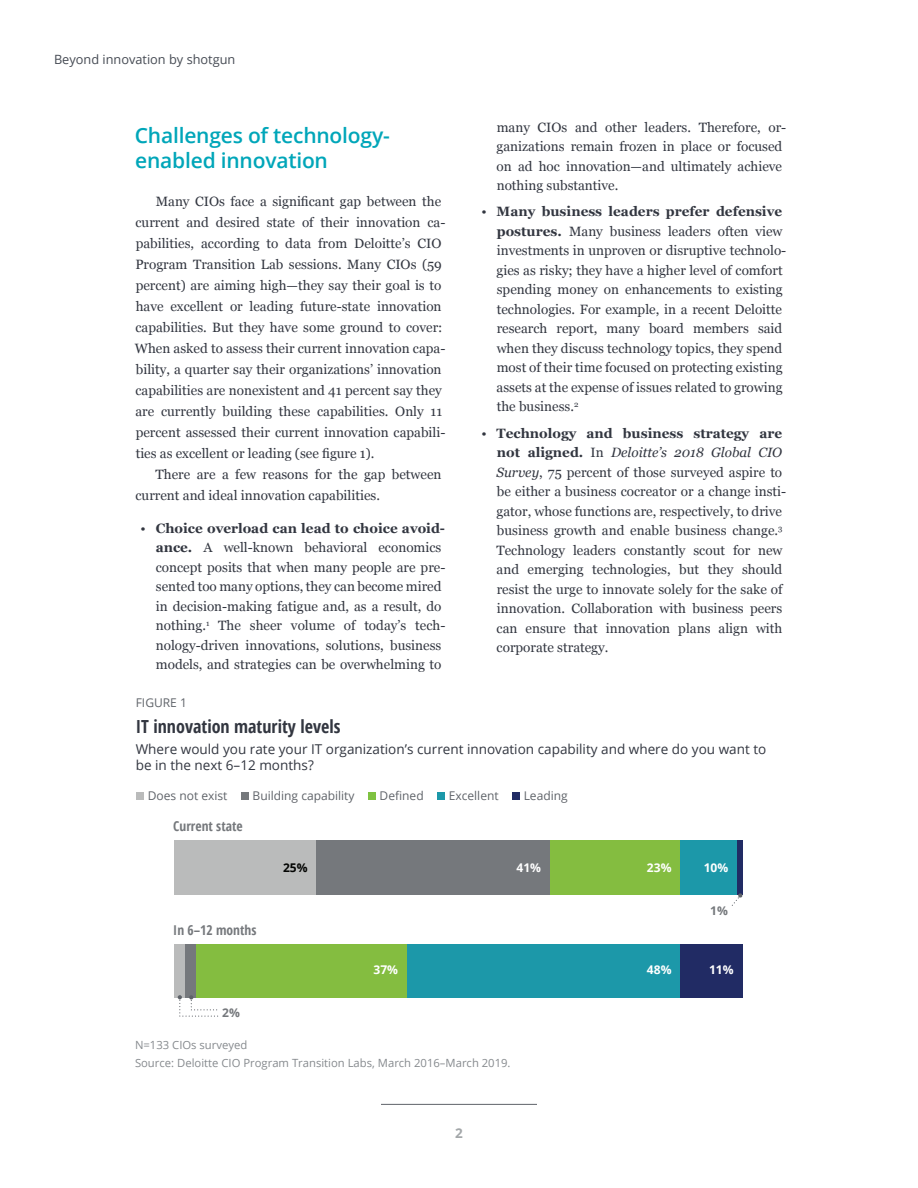
<style>
.page{position:relative;width:918px;height:1188px;background:#fff}
.page>*{position:absolute;margin:0;border:0;box-sizing:border-box;transform-origin:0 0}
.heading2{font:600 21px/25.2px "Open Sans";letter-spacing:-.01em;color:#00a6b9}
.t1{font:700 18px "Open Sans Condensed";color:#323640}
.body-copy{font:13.5px/19.5px "Georgia";color:#323640}
.t2{font:13.5px/16.2px "Open Sans";color:#323640}
.t3{font:700 condensed 13.5px "Open Sans";color:#75787c}
.t4{font:700 13.5px "Open Sans";color:#a3a7a9}
.t5{font:12.75px "Open Sans";color:#464b54}
.t6{font:12px "Open Sans";color:#5f6369}
.t7{font:700 12px "Open Sans";color:#fff}
.t8{font:700 12px "Open Sans";color:#75787c}
.t9{font:700 12px "Open Sans";color:#040503}
.t10{font:11.25px/18px "Open Sans";color:#868a8e}
.s1{font-weight:700}
.s2{font-style:italic}
</style>
<div class="page">
<hr style="left:381px;top:1104px;width:156px;height:1px;background:#5f6369">
<div style="left:136px;top:793px;width:7px;height:7px;background:#babbbb"></div>
<div style="left:241px;top:793px;width:8px;height:7px;background:#75787c"></div>
<div style="left:368px;top:793px;width:8px;height:7px;background:#7fc241"></div>
<div style="left:437px;top:793px;width:8px;height:7px;background:#1c98a9"></div>
<div style="left:513px;top:793px;width:7px;height:7px;background:#212b64"></div>
<div style="left:175px;top:841px;width:142px;height:54px;background:#babbbb"></div>
<div style="left:175px;top:944px;width:10px;height:54px;background:#babbbb"></div>
<div style="left:317px;top:841px;width:233px;height:54px;background:#75787c"></div>
<div style="left:185px;top:944px;width:12px;height:54px;background:#75787c"></div>
<div style="left:550px;top:841px;width:131px;height:54px;background:#84bd40"></div>
<div style="left:197px;top:944px;width:210px;height:54px;background:#84bd40"></div>
<div style="left:681px;top:841px;width:56px;height:54px;background:#1c98a9"></div>
<div style="left:407px;top:944px;width:274px;height:54px;background:#1c98a9"></div>
<div style="left:737px;top:841px;width:6px;height:54px;background:#212b64"></div>
<div style="left:681px;top:944px;width:62px;height:54px;background:#212b64"></div>
<svg style="left:178px;top:995px;width:41px;height:22px"></svg>
<svg style="left:731px;top:893px;width:12px;height:13px"></svg>
<p class="t5" style="left:54px;top:50px;width:183px">Beyond innovation by shotgun</p>
<p class="heading2" style="left:135px;top:122px;width:256px">Challenges of technology&shy;enabled innovation</p>
<p class="body-copy" style="left:135px;top:190px;width:312px;line-height:21px;text-indent:21px">Many CIOs face a significant gap between the current and desired state of their innovation ca&shy;pabilities, according to data from Deloitte’s CIO Program Transition Lab sessions. Many CIOs (59 percent) are aiming high—they say their goal is to have excellent or leading future-state innovation capabilities. But they have some ground to cover:<br>When asked to assess their current innovation capa&shy;bility, a quarter say their organizations’ innovation capabilities are nonexistent and 41 percent say they are currently building these capabilities. Only 11 percent assessed their current innovation capabili&shy;ties as excellent or leading (see figure 1).</p>
<p class="body-copy" style="left:136px;top:463px;width:308px;line-height:21px;text-indent:20px">There are a few reasons for the gap between current and ideal innovation capabilities.</p>
<p class="body-copy" style="left:156px;top:518px;width:291px;text-indent:-15px">• <span class="s1">Choice overload can lead to choice avoid&shy;ance.</span> A well-known behavioral economics concept posits that when many people are pre&shy;sented too many options, they can become mired in decision-making fatigue and, as a result, do nothing.<sup>1</sup> The sheer volume of today’s tech&shy;nology-driven innovations, solutions, business models, and strategies can be overwhelming to</p>
<p class="body-copy" style="left:497px;top:117px;width:291px">many CIOs and other leaders. Therefore, or&shy;ganizations remain frozen in place or focused on ad hoc innovation—and ultimately achieve nothing substantive.</p>
<p class="body-copy" style="left:497px;top:201px;width:291px;text-indent:-15px">• <span class="s1">Many business leaders prefer defensive postures.</span> Many business leaders often view investments in unproven or disruptive technolo&shy;gies as risky; they have a higher level of comfort spending money on enhancements to existing technologies. For example, in a recent Deloitte research report, many board members said when they discuss technology topics, they spend most of their time focused on protecting existing assets at the expense of issues related to growing the business.<sup>2</sup></p>
<p class="body-copy" style="left:496px;top:423px;width:291px;text-indent:-15px">• <span class="s1">Technology and business strategy are not aligned.</span> In <span class="s2">Deloitte’s 2018 Global CIO Survey</span>, 75 percent of those surveyed aspire to be either a business cocreator or a change insti&shy;gator, whose functions are, respectively, to drive business growth and enable business change.<sup>3<br></sup>Technology leaders constantly scout for new and emerging technologies, but they should resist the urge to innovate solely for the sake of innovation. Collaboration with business peers can ensure that innovation plans align with corporate strategy.</p>
<p class="t6" style="left:136px;top:694px;width:53px">FIGURE 1</p>
<p class="t1" style="left:136px;top:714px;width:206px">IT innovation maturity levels</p>
<p class="t2" style="left:136px;top:741px;width:632px">Where would you rate your IT organization’s current innovation capability and where do you want to be in the next 6–12 months?</p>
<p class="t6" style="left:148px;top:788px;width:81px">Does not exist</p>
<p class="t6" style="left:253px;top:788px;width:104px">Building capability</p>
<p class="t6" style="left:380px;top:788px;width:46px">Defined</p>
<p class="t6" style="left:449px;top:788px;width:51px">Excellent</p>
<p class="t6" style="left:524px;top:788px;width:46px">Leading</p>
<p class="t3" style="left:173px;top:817px;width:71px">Current state</p>
<p class="t3" style="left:173px;top:921px;width:85px">In 6–12 months</p>
<p class="t8" style="left:222px;top:1004px;width:19px">2%</p>
<p class="t9" style="left:283px;top:859px;width:26px">25%</p>
<p class="t7" style="left:517px;top:859px;width:26px">41%</p>
<p class="t7" style="left:373px;top:961px;width:26px">37%</p>
<p class="t10" style="left:135px;top:1035px;width:377px">N=133 CIOs surveyed<br>Source: Deloitte CIO Program Transition Labs, March 2016–March 2019.</p>
<p class="t4" style="left:455px;top:1123px;width:9px">2</p>
<p class="t7" style="left:647px;top:859px;width:26px">23%</p>
<p class="t7" style="left:647px;top:961px;width:26px">48%</p>
<p class="t7" style="left:704px;top:859px;width:26px">10%</p>
<p class="t8" style="left:710px;top:902px;width:19px">1%</p>
<p class="t7" style="left:709px;top:961px;width:26px">11%</p>
</div>
